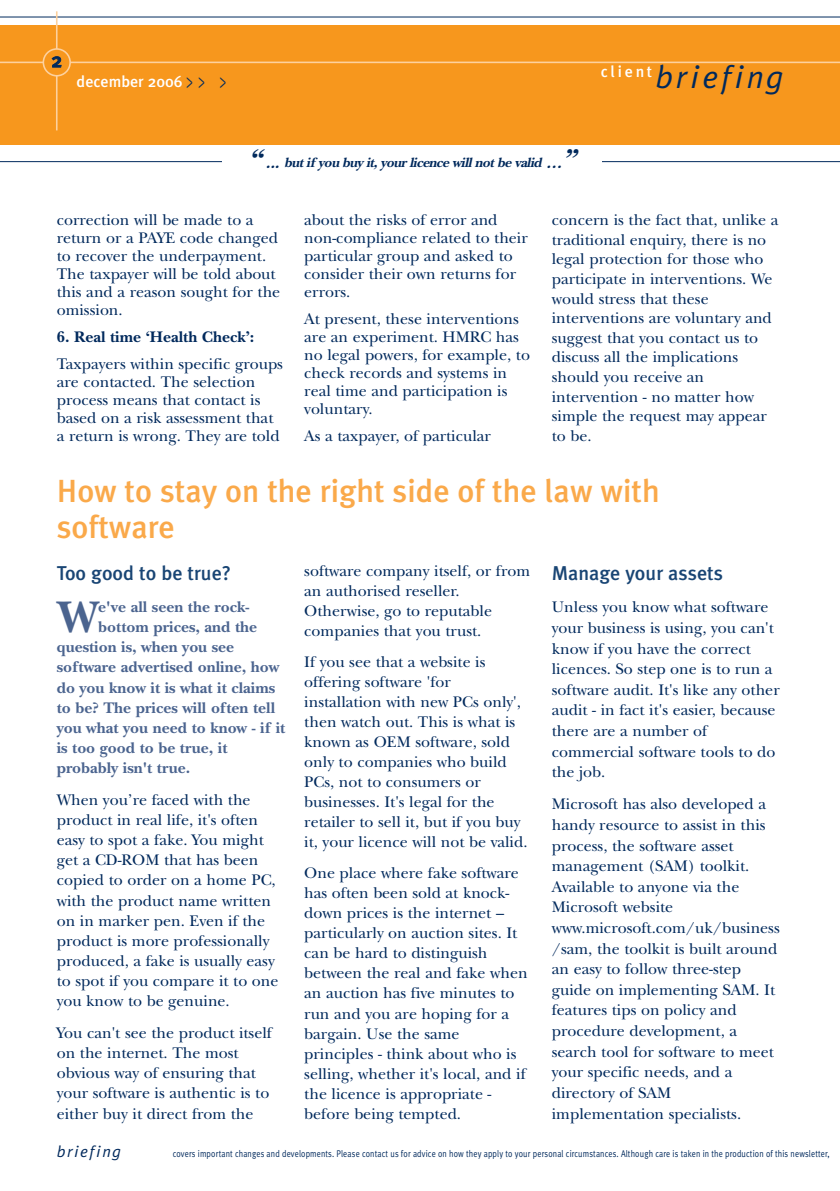
<style>
.page{position:relative;width:840px;height:1191px;background:#fff}
.page>*{position:absolute;margin:0;border:0;box-sizing:border-box;transform-origin:0 0}
.t1{font:700 46.2px "New Baskerville";color:#4b648f}
.t2{font:500 32px/36px "Meta Plus";color:#faa94a}
.t3{font:italic 32px "Meta Plus Normal";letter-spacing:.11em;color:#00295c}
.t4{font:500 20px "Meta Plus";color:#194574}
.t5{font:500 20px "Meta Plus";color:#00295c}
.t6{font:16px/20px "New Baskerville";color:#00295c}
.t7{font:700 16px "New Baskerville";color:#4b648f}
.t8{font:700 16px "New Baskerville";color:#00295c}
.t9{font:500 16px "Meta Plus";color:#fff}
.t10{font:italic 16px "Meta Plus Normal";letter-spacing:.11em;color:#00295c}
.t11{font:italic 700 14px "New Baskerville";letter-spacing:-.035em;color:#00295c}
.t12{font:9.6px "Meta Plus Normal";letter-spacing:.015em;color:#00295c;scale:.84 1}
.s1{font-family:"Frutiger";font-weight:300;font-size:21px;color:#00295c}
.s2{font-size:28px}
.s3{font-size:16px}
</style>
<div class="page">
<div style="left:0;top:26px;width:839px;height:119px;background:#f7971d"></div>
<hr style="left:0;top:17px;width:839px;height:1px;background:#00295c">
<hr style="left:0;top:161px;width:839px;height:1px;background:#00295c">
<hr style="left:0;top:62px;width:839px;height:1px;background:#fdd19e">
<hr style="left:56px;top:11px;width:1px;height:119px;background:#fdd19e">
<svg style="left:43px;top:48px;width:28px;height:29px"></svg>
<div style="left:222px;top:149px;width:379px;height:61px;background:#fff"></div>
<p class="t5" style="left:51px;top:49px;width:12px">2</p>
<p class="t9" style="left:77px;top:72px;width:151px">december 2006 <span class="s1">&gt; &gt; &gt;</span></p>
<h2 class="t3" style="left:655px;top:58px;width:130px">briefing</h2>
<p class="t9" style="left:600px;top:62px;width:53px">client</p>
<p class="t11" style="left:248px;top:158px;width:335px"><span class="s2">“</span><span class="s3">...</span> but if you buy it,yourlicence will not be valid <span class="s3">...</span><span class="s2">”</span></p>
<p class="t6" style="left:57px;top:213px;width:225px;line-height:18px">correction will be made to a return or a PAYE code changed to recover the underpayment.<br>The taxpayer will be told about this and a reason sought for the omission.</p>
<p class="t8" style="left:57px;top:331px;width:199px">6. Real time ‘Health Check’:</p>
<p class="t6" style="left:57px;top:356px;width:228px;line-height:18px">Taxpayers within specific groups are contacted. The selection process means that contact is based on a risk assessment that a return is wrong. They are told</p>
<p class="t6" style="left:304px;top:213px;width:225px;line-height:18px">about the risks of error and non-compliance related to their particular group and asked to consider their own returns for errors.</p>
<p class="t6" style="left:304px;top:311px;width:227px;line-height:18px">At present, these interventions are an experiment. HMRC has no legal powers, for example, to check records and systems in real time and participation is voluntary.</p>
<p class="t6" style="left:304px;top:427px;width:188px">As a taxpayer, of particular</p>
<p class="t6" style="left:551px;top:212px;width:228px">concern is the fact that, unlike a traditional enquiry, there is no legal protection for those who participate in interventions. We would stress that these interventions are voluntary and suggest that you contact us to discuss all the implications should you receive an intervention - no matter how simple the request may appear to be.</p>
<h2 class="t2" style="left:57px;top:472px;width:604px">How to stay on the right side of the law with software</h2>
<p class="t4" style="left:57px;top:562px;width:176px">Too good to be true?</p>
<h1 class="t1" style="left:58px;top:601px;width:42px">W</h1>
<p class="t7" style="left:98px;top:601px;width:152px">e've all seen the rock-</p>
<p class="t6" style="left:304px;top:562px;width:227px">software company itself, or from an authorised reseller.<br>Otherwise, go to reputable companies that you trust.</p>
<p class="t6" style="left:304px;top:653px;width:224px">If you see that a website is offering software 'for installation with new PCs only', then watch out. This is what is known as OEM software, sold only to companies who build<br>PCs, not to consumers or businesses. It's legal for the retailer to sell it, but if you buy it, your licence will not be valid.</p>
<p class="t6" style="left:304px;top:865px;width:225px">One place where fake software has often been sold at knock&shy;down prices is the internet – particularly on auction sites. It can be hard to distinguish between the real and fake when an auction has five minutes to run and you are hoping for a bargain. Use the same principles - think about who is selling, whether it's local, and if the licence is appropriate - before being tempted.</p>
<p class="t4" style="left:551px;top:562px;width:173px">Manage your assets</p>
<p class="t6" style="left:551px;top:598px;width:229px;line-height:20.6px">Unless you know what software your business is using, you can't know if you have the correct licences. So step one is to run a software audit. It's like any other audit - in fact it's easier, because there are a number of commercial software tools to do the job.</p>
<p class="t6" style="left:551px;top:795px;width:229px;line-height:20.6px">Microsoft has also developed a handy resource to assist in this process, the software asset management (SAM) toolkit.<br>Available to anyone via the<br>Microsoft website www.microsoft.com/uk/business /sam, the toolkit is built around an easy to follow three-step guide on implementing SAM. It features tips on policy and procedure development, a search tool for software to meet your specific needs, and a directory of SAM implementation specialists.</p>
<p class="t7" style="left:98px;top:621px;width:160px">bottom prices, and the</p>
<p class="t7" style="left:57px;top:641px;width:179px">question is, when you see</p>
<p class="t7" style="left:57px;top:662px;width:224px">software advertised online, how</p>
<p class="t7" style="left:57px;top:682px;width:220px">do you know it is what it claims</p>
<p class="t7" style="left:57px;top:702px;width:220px">to be? The prices will often tell</p>
<p class="t7" style="left:57px;top:722px;width:230px">you what you need to know - if it</p>
<p class="t7" style="left:57px;top:742px;width:172px">is too good to be true, it</p>
<p class="t7" style="left:57px;top:762px;width:135px">probably isn't true.</p>
<p class="t6" style="left:57px;top:791px;width:223px">When you’re faced with the product in real life, it's often easy to spot a fake. You might get a CD-ROM that has been copied to order on a home PC, with the product name written on in marker pen. Even if the product is more professionally produced, a fake is usually easy to spot if you compare it to one you know to be genuine.</p>
<p class="t6" style="left:57px;top:1024px;width:217px">You can't see the product itself on the internet. The most obvious way of ensuring that your software is authentic is to either buy it direct from the</p>
<p class="t10" style="left:57px;top:1142px;width:66px">briefing</p>
<p class="t12" style="left:173px;top:1148px;width:783px">covers important changes and developments. Please contact us for advice on how they apply to your personal circumstances. Although care is taken in the production of this newsletter,</p>
</div>
